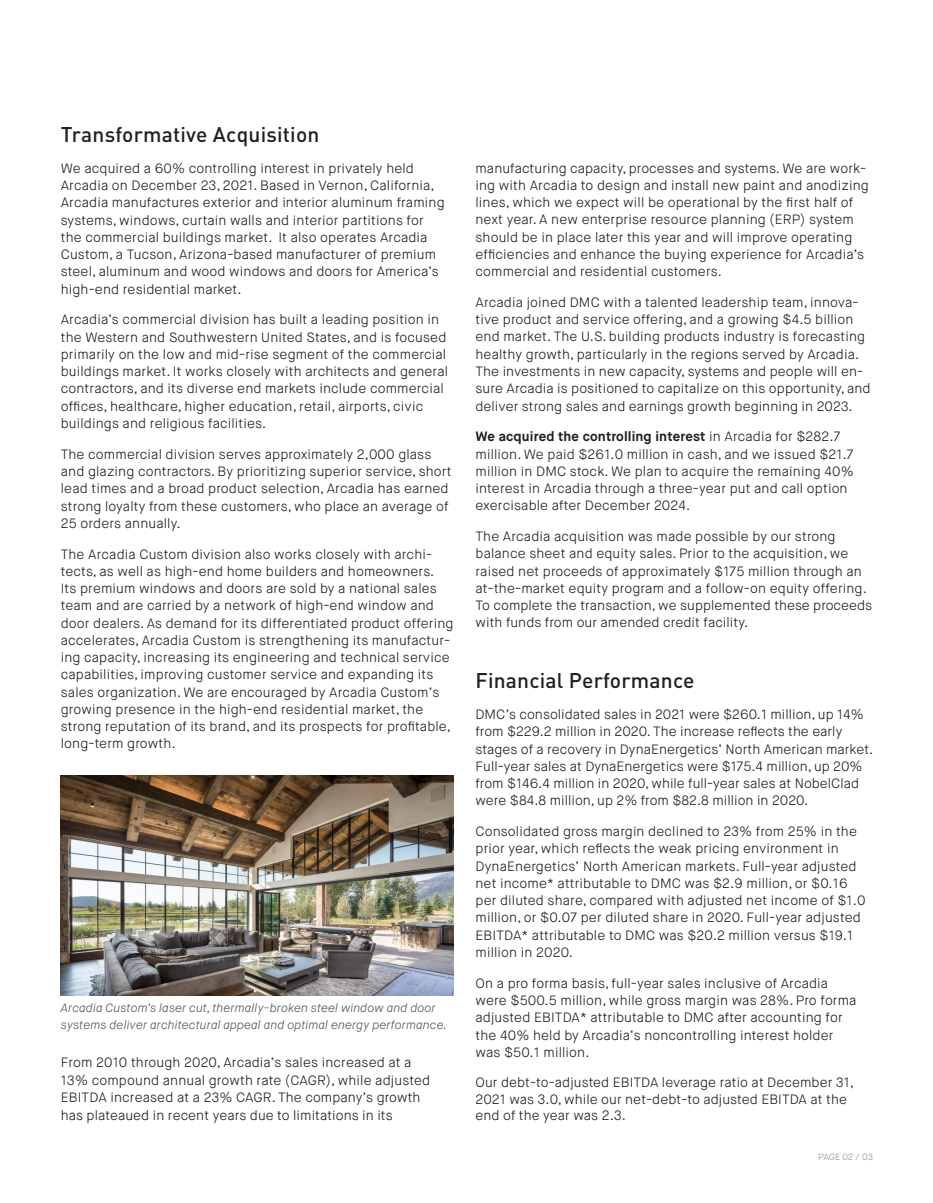
<style>
.page{position:relative;width:933px;height:1203px;background:#fff}
.page>*{position:absolute;margin:0;border:0;box-sizing:border-box;transform-origin:0 0}
.t1{font:500 21px "DIN Pro";letter-spacing:.01em;color:#231f20}
.t2{font:300 13.5px/17.2px "Maison Neue";letter-spacing:.01em;color:#231f20}
.t3{font:italic 300 12px/17.2px "Maison Neue";letter-spacing:.01em;color:#57585a}
.t4{font:300 9px "Maison Neue";color:#909193}
.s1{font-weight:700}
</style>
<div class="page">
<img style="left:61px;top:775px;width:392px;height:220px">
<p class="t1" style="left:61px;top:120px;width:260px">Transformative Acquisition</p>
<p class="t2" style="left:61px;top:159px;width:385px">We acquired a 60% controlling interest in privately held Arcadia on December 23, 2021. Based in Vernon, California, Arcadia manufactures exterior and interior aluminum framing systems, windows, curtain walls and interior partitions for the commercial buildings market. It also operates Arcadia Custom, a Tucson, Arizona-based manufacturer of premium steel, aluminum and wood windows and doors for America’s high-end residential market.</p>
<p class="t2" style="left:61px;top:311px;width:388px">Arcadia’s commercial division has built a leading position in the Western and Southwestern United States, and is focused primarily on the low and mid-rise segment of the commercial buildings market. It works closely with architects and general contractors, and its diverse end markets include commercial offices, healthcare, higher education, retail, airports, civic buildings and religious facilities.</p>
<p class="t2" style="left:61px;top:445px;width:392px">The commercial division serves approximately 2,000 glass and glazing contractors. By prioritizing superior service, short lead times and a broad product selection, Arcadia has earned strong loyalty from these customers, who place an average of 25 orders annually.</p>
<p class="t2" style="left:61px;top:545px;width:394px">The Arcadia Custom division also works closely with archi&shy;tects, as well as high-end home builders and homeowners.<br>Its premium windows and doors are sold by a national sales team and are carried by a network of high-end window and door dealers. As demand for its differentiated product offering accelerates, Arcadia Custom is strengthening its manufactur&shy;ing capacity, increasing its engineering and technical service capabilities, improving customer service and expanding its sales organization. We are encouraged by Arcadia Custom’s growing presence in the high-end residential market, the strong reputation of its brand, and its prospects for profitable, long-term growth.</p>
<p class="t3" style="left:61px;top:998px;width:387px">Arcadia Custom’s laser cut, thermally-broken steel window and door systems deliver architectural appeal and optimal energy performance.</p>
<p class="t2" style="left:61px;top:1053px;width:371px;line-height:17.7px">From 2010 through 2020, Arcadia’s sales increased at a 13% compound annual growth rate (CAGR), while adjusted EBITDA increased at a 23% CAGR. The company’s growth has plateaued in recent years due to limitations in its</p>
<p class="t2" style="left:475px;top:159px;width:394px">manufacturing capacity, processes and systems. We are work&shy;ing with Arcadia to design and install new paint and anodizing lines, which we expect will be operational by the first half of next year. A new enterprise resource planning (ERP) system should be in place later this year and will improve operating efficiencies and enhance the buying experience for Arcadia’s commercial and residential customers.</p>
<p class="t2" style="left:475px;top:294px;width:396px">Arcadia joined DMC with a talented leadership team, innova&shy;tive product and service offering, and a growing $4.5 billion end market. The U.S. building products industry is forecasting healthy growth, particularly in the regions served by Arcadia.<br>The investments in new capacity, systems and people will en&shy;sure Arcadia is positioned to capitalize on this opportunity, and deliver strong sales and earnings growth beginning in 2023.</p>
<p class="t2" style="left:475px;top:428px;width:379px"><span class="s1">We acquired the controlling interest</span> in Arcadia for $282.7 million. We paid $261.0 million in cash, and we issued $21.7 million in DMC stock. We plan to acquire the remaining 40% interest in Arcadia through a three-year put and call option exercisable after December 2024.</p>
<p class="t2" style="left:475px;top:528px;width:398px">The Arcadia acquisition was made possible by our strong balance sheet and equity sales. Prior to the acquisition, we raised net proceeds of approximately $175 million through an at-the-market equity program and a follow-on equity offering.<br>To complete the transaction, we supplemented these proceeds with funds from our amended credit facility.</p>
<p class="t1" style="left:475px;top:666px;width:220px">Financial Performance</p>
<p class="t2" style="left:475px;top:705px;width:399px">DMC’s consolidated sales in 2021 were $260.1 million, up 14% from $229.2 million in 2020. The increase reflects the early stages of a recovery in DynaEnergetics’ North American market.<br>Full-year sales at DynaEnergetics were $175.4 million, up 20% from $146.4 million in 2020, while full-year sales at NobelClad were $84.8 million, up 2% from $82.8 million in 2020.</p>
<p class="t2" style="left:475px;top:822px;width:391px">Consolidated gross margin declined to 23% from 25% in the prior year, which reflects the weak pricing environment in DynaEnergetics’ North American markets. Full-year adjusted net income* attributable to DMC was $2.9 million, or $0.16 per diluted share, compared with adjusted net income of $1.0 million, or $0.07 per diluted share in 2020. Full-year adjusted EBITDA* attributable to DMC was $20.2 million versus $19.1 million in 2020.</p>
<p class="t2" style="left:475px;top:974px;width:382px">On a pro forma basis, full-year sales inclusive of Arcadia were $500.5 million, while gross margin was 28%. Pro forma adjusted EBITDA* attributable to DMC after accounting for the 40% held by Arcadia’s noncontrolling interest holder was $50.1 million.</p>
<p class="t2" style="left:475px;top:1073px;width:380px;line-height:16.6px">Our debt-to-adjusted EBITDA leverage ratio at December 31,<br>2021 was 3.0, while our net-debt-to adjusted EBITDA at the end of the year was 2.3.</p>
<p class="t4" style="left:817px;top:1150px;width:56px">PAGE 02 / 03</p>
</div>
